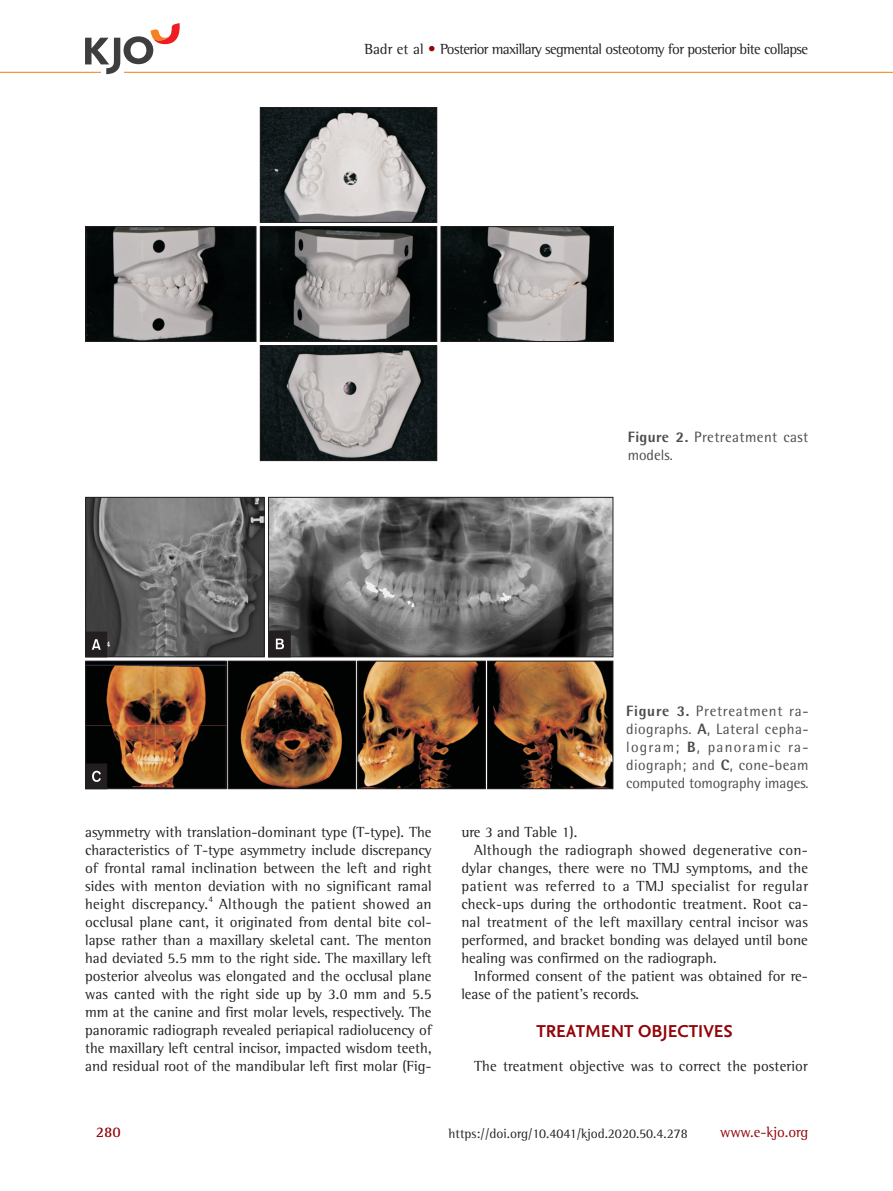
<style>
.page{position:relative;width:893px;height:1191px;background:#fff}
.page>*{position:absolute;margin:0;border:0;box-sizing:border-box;transform-origin:0 0}
.t1{font:700 18px "Nexus Sans";color:#920407}
.t2{font:15px/18px "Rotis Semi Serif Std";color:#231f20;text-align:justify}
.t3{font:15px/18px "Rotis Semi Sans Std";letter-spacing:.02em;color:#4b4c4d}
.t4{font:15px "Rotis Semi Serif Std";letter-spacing:-.04em;color:#231f20}
.t5{font:15px "Rotis Semi Serif Std";letter-spacing:.035em;color:#231f20}
.t6{font:15px "Rotis Semi Serif Std";color:#920407}
.t7{font:700 15px "Rotis Semi Serif Std";color:#920407}
.t8{font:13.5px "Rotis Semi Serif Std";color:#231f20}
.t9{font:8.7px "Rotis Semi Serif Std";color:#231f20}
.s1{color:#920407}
.s2{font-weight:800}
</style>
<div class="page">
<hr style="left:0;top:72px;width:893px;height:1px;background:#f58220">
<svg style="left:85px;top:23px;width:95px;height:51px"></svg>
<svg style="left:85px;top:107px;width:529px;height:354px"></svg>
<svg style="left:85px;top:497px;width:528px;height:292px;background:#68584c"></svg>
<svg style="left:92px;top:639px;width:9px;height:11px"></svg>
<svg style="left:276px;top:638px;width:8px;height:11px"></svg>
<svg style="left:92px;top:770px;width:9px;height:12px"></svg>
<p class="t4" style="left:364px;top:40px;width:445px">Badr et al <span class="s1">•</span> Posterior maxillary segmental osteotomy for posterior bite collapse</p>
<p class="t3" style="left:628px;top:427px;width:182px"><span class="s2">Figure 2.</span> Pretreatment cast models.</p>
<p class="t2" style="left:85px;top:822px;width:348px">asymmetry with translation-dominant type (T-type). The characteristics of T-type asymmetry include discrepancy of frontal ramal inclination between the left and right sides with menton deviation with no significant ramal height discrepancy.</p>
<p class="t9" style="left:208px;top:893px;width:6px">4</p>
<p class="t2" style="left:85px;top:894px;width:348px;text-indent:134px">Although the patient showed an occlusal plane cant, it originated from dental bite col&shy;lapse rather than a maxillary skeletal cant. The menton had deviated 5.5 mm to the right side. The maxillary left posterior alveolus was elongated and the occlusal plane was canted with the right side up by 3.0 mm and 5.5 mm at the canine and first molar levels, respectively. The panoramic radiograph revealed periapical radiolucency of the maxillary left central incisor, impacted wisdom teeth, and residual root of the mandibular left first molar (Fig-</p>
<p class="t3" style="left:626px;top:701px;width:184px;text-align:justify"><span class="s2">Figure 3.</span> Pretreatment ra&shy;diographs. <span class="s2">A</span>, Lateral cepha&shy;logram; <span class="s2">B</span>, panoramic ra&shy;diograph; and <span class="s2">C</span>, cone-beam computed tomography images.</p>
<p class="t2" style="left:461px;top:822px;width:117px">ure 3 and Table 1).</p>
<p class="t2" style="left:474px;top:840px;width:335px">Although the radiograph showed degenerative con-</p>
<p class="t2" style="left:461px;top:858px;width:348px">dylar changes, there were no TMJ symptoms, and the</p>
<p class="t5" style="left:461px;top:877px;width:348px">patient was referred to a TMJ specialist for regular</p>
<p class="t2" style="left:461px;top:894px;width:348px">check-ups during the orthodontic treatment. Root ca-</p>
<p class="t2" style="left:461px;top:912px;width:348px">nal treatment of the left maxillary central incisor was</p>
<p class="t2" style="left:461px;top:930px;width:348px">performed, and bracket bonding was delayed until bone</p>
<p class="t2" style="left:461px;top:948px;width:257px">healing was confirmed on the radiograph.</p>
<p class="t2" style="left:474px;top:966px;width:335px">Informed consent of the patient was obtained for re-</p>
<p class="t2" style="left:461px;top:984px;width:179px">lease of the patient’s records.</p>
<p class="t1" style="left:536px;top:1019px;width:198px">TREATMENT OBJECTIVES</p>
<p class="t2" style="left:474px;top:1056px;width:335px">The treatment objective was to correct the posterior</p>
<p class="t7" style="left:96px;top:1122px;width:27px">280</p>
<p class="t8" style="left:449px;top:1125px;width:241px">https://doi.org/10.4041/kjod.2020.50.4.278</p>
<p class="t6" style="left:720px;top:1122px;width:90px">www.e-kjo.org</p>
</div>
